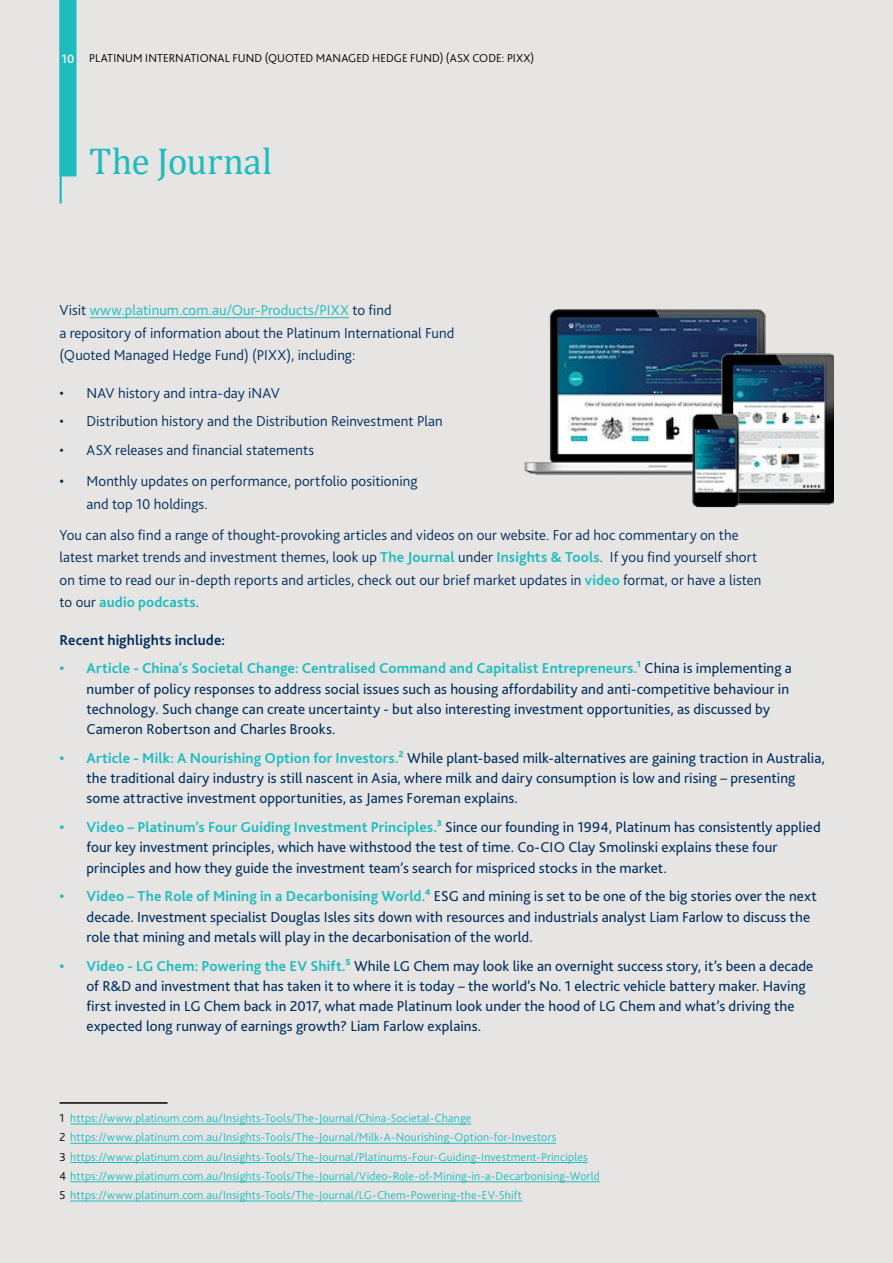
<style>
.page{position:relative;width:893px;height:1263px;background:#e7e5e4}
.page>*{position:absolute;margin:0;border:0;box-sizing:border-box;transform-origin:0 0}
.t1{font:37.5px "Cambria";letter-spacing:-.005em;color:#1ebcbe}
.t2{font:15px/20.2px "Bliss 2";letter-spacing:.005em;color:#002f5c}
.t3{font:300 15px/22.5px "Bliss 2";letter-spacing:.005em;color:#002f5c}
.t4{font:700 15px "Bliss 2";letter-spacing:.005em;color:#002f5c}
.t5{font:300 12px/19.2px "Bliss 2";letter-spacing:.01em;color:#1ebcbe}
.t6{font:300 12px "Bliss 2";letter-spacing:.01em;color:#000}
.s1{font-weight:500;font-size:12.75px;color:#fff}
.s2{color:#1ebcbe}
.s3{font-weight:400}
.s4{font-weight:700;color:#1ebcbe}
.s5{color:#000}
</style>
<div class="page">
<div style="left:62px;top:0;width:15px;height:176px;background:#1ebcbe"></div>
<hr style="left:60px;top:0;width:2px;height:203px;background:#1ebcbe">
<img style="left:524px;top:310px;width:309px;height:198px">
<hr style="left:90px;top:317px;width:259px;height:1px;background:#1ebcbe">
<hr style="left:60px;top:1102px;width:108px;height:2px;background:#000">
<hr style="left:70px;top:1124px;width:401px;height:1px;background:#1ebcbe">
<hr style="left:70px;top:1143px;width:486px;height:1px;background:#1ebcbe">
<hr style="left:70px;top:1162px;width:518px;height:1px;background:#1ebcbe">
<hr style="left:70px;top:1181px;width:530px;height:1px;background:#1ebcbe">
<hr style="left:70px;top:1201px;width:452px;height:1px;background:#1ebcbe">
<p class="t6" style="left:62px;top:50px;width:474px"><span class="s1">10</span> PLATINUM INTERNATIONAL FUND (QUOTED MANAGED HEDGE FUND) (ASX CODE: PIXX)</p>
<h1 class="t1" style="left:89px;top:139px;width:184px">The Journal</h1>
<p class="t3" style="left:60px;top:299px;width:396px">Visit <span class="s2">www.platinum.com.au/Our-Products/PIXX</span> to find<br>a repository of information about the Platinum International Fund (Quoted Managed Hedge Fund) (PIXX), including:</p>
<p class="t3" style="left:60px;top:381px;width:222px">• NAV history and intra-day iNAV</p>
<p class="t3" style="left:60px;top:410px;width:385px">• Distribution history and the Distribution Reinvestment Plan</p>
<p class="t3" style="left:60px;top:439px;width:256px">• ASX releases and financial statements</p>
<p class="t3" style="left:87px;top:470px;width:332px;text-indent:-27px"><span class="s3">•</span> Monthly updates on performance, portfolio positioning and top 10 holdings.</p>
<p class="t3" style="left:60px;top:523px;width:703px">You can also find a range of thought-provoking articles and videos on our website. For ad hoc commentary on the latest market trends and investment themes, look up <span class="s4">The Journal</span> under <span class="s4">Insights &amp; Tools</span>. If you find yourself short on time to read our in-depth reports and articles, check out our brief market updates in <span class="s4">video</span> format, or have a listen to our <span class="s4">audio podcasts</span>.</p>
<p class="t4" style="left:60px;top:630px;width:167px">Recent highlights include:</p>
<p class="t2" style="left:87px;top:658px;width:707px;text-indent:-27px"><span class="s4">• Article - China’s Societal Change: Centralised Command and Capitalist Entrepreneurs.1</span> China is implementing a number of policy responses to address social issues such as housing affordability and anti-competitive behaviour in technology. Such change can create uncertainty - but also interesting investment opportunities, as discussed by Cameron Robertson and Charles Brooks.</p>
<p class="t2" style="left:87px;top:747px;width:740px;text-indent:-27px"><span class="s4">• Article - Milk: A Nourishing Option for Investors.2</span> While plant-based milk-alternatives are gaining traction in Australia, the traditional dairy industry is still nascent in Asia, where milk and dairy consumption is low and rising – presenting some attractive investment opportunities, as James Foreman explains.</p>
<p class="t2" style="left:87px;top:816px;width:736px;text-indent:-27px"><span class="s4">• Video – Platinum’s Four Guiding Investment Principles.3</span> Since our founding in 1994, Platinum has consistently applied four key investment principles, which have withstood the test of time. Co-CIO Clay Smolinski explains these four principles and how they guide the investment team’s search for mispriced stocks in the market.</p>
<p class="t2" style="left:87px;top:886px;width:732px;text-indent:-27px"><span class="s4">• Video – The Role of Mining in a Decarbonising World.4</span> ESG and mining is set to be one of the big stories over the next decade. Investment specialist Douglas Isles sits down with resources and industrials analyst Liam Farlow to discuss the role that mining and metals will play in the decarbonisation of the world.</p>
<p class="t2" style="left:87px;top:955px;width:728px;text-indent:-27px"><span class="s4">• Video - LG Chem: Powering the EV Shift.5</span> While LG Chem may look like an overnight success story, it’s been a decade of R&amp;D and investment that has taken it to where it is today – the world’s No. 1 electric vehicle battery maker. Having first invested in LG Chem back in 2017, what made Platinum look under the hood of LG Chem and what’s driving the expected long runway of earnings growth? Liam Farlow explains.</p>
<p class="t5" style="left:60px;top:1108px;width:542px"><span class="s5">1</span> https://www.platinum.com.au/Insights-Tools/The-Journal/China-Societal-Change<br><span class="s5">2</span> https://www.platinum.com.au/Insights-Tools/The-Journal/Milk-A-Nourishing-Option-for-Investors<br><span class="s5">3</span> https://www.platinum.com.au/Insights-Tools/The-Journal/Platinums-Four-Guiding-Investment-Principles<br><span class="s5">4</span> https://www.platinum.com.au/Insights-Tools/The-Journal/Video-Role-of-Mining-in-a-Decarbonising-World <span class="s5">5</span> https://www.platinum.com.au/Insights-Tools/The-Journal/LG-Chem-Powering-the-EV-Shift</p>
</div>
